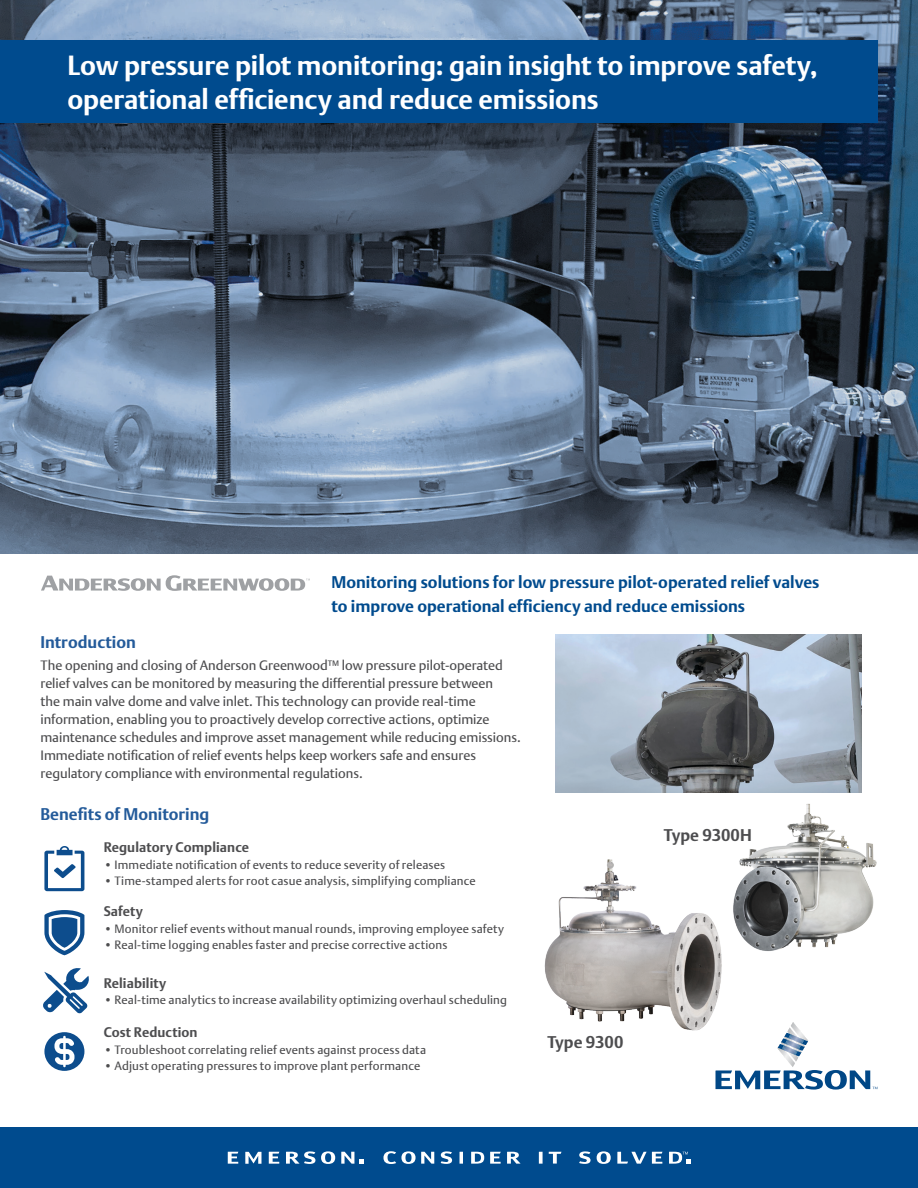
<style>
.page{position:relative;width:918px;height:1188px;background:#fff}
.page>*{position:absolute;margin:0;border:0;box-sizing:border-box;transform-origin:0 0}
.t1{font:700 27px/33.8px "DTL Argo T";letter-spacing:-.005em;color:#fff}
.t2{font:700 16.5px/24px "DTL Argo T";color:#004b8e}
.t3{font:700 16.5px "DTL Argo T";color:#245b9a}
.t4{font:700 16.5px "DTL Argo T";color:#4d4d4f}
.t5{font:13.5px/18px "DTL Argo T";color:#4d4d4f}
.t6{font:700 13.5px "DTL Argo T";letter-spacing:.01em;color:#4d4d4f}
.t7{font:12px "DTL Argo T";letter-spacing:.015em;color:#4d4d4f}
</style>
<div class="page">
<div style="left:0;top:1127px;width:918px;height:61px;background:#004b8e"></div>
<svg style="left:0;top:0;width:918px;height:554px;background:#54687e"></svg>
<svg style="left:716px;top:1022px;width:162px;height:68px"></svg>
<svg style="left:269px;top:1152px;width:10px;height:12px"></svg>
<svg style="left:228px;top:1152px;width:10px;height:12px"></svg>
<svg style="left:245px;top:1152px;width:16px;height:12px"></svg>
<svg style="left:286px;top:1151px;width:49px;height:13px"></svg>
<svg style="left:507px;top:1152px;width:14px;height:12px"></svg>
<svg style="left:597px;top:1151px;width:14px;height:13px"></svg>
<svg style="left:490px;top:1152px;width:11px;height:12px"></svg>
<svg style="left:441px;top:1151px;width:11px;height:13px"></svg>
<svg style="left:579px;top:1151px;width:12px;height:13px"></svg>
<svg style="left:460px;top:1152px;width:3px;height:12px"></svg>
<svg style="left:539px;top:1152px;width:4px;height:12px"></svg>
<svg style="left:549px;top:1152px;width:13px;height:12px"></svg>
<svg style="left:617px;top:1152px;width:46px;height:12px"></svg>
<svg style="left:471px;top:1152px;width:13px;height:12px"></svg>
<svg style="left:383px;top:1151px;width:51px;height:13px"></svg>
<svg style="left:341px;top:1152px;width:23px;height:12px"></svg>
<svg style="left:669px;top:1152px;width:21px;height:12px"></svg>
<div style="left:0;top:40px;width:878px;height:83px;background:#004b8e"></div>
<svg style="left:41px;top:575px;width:269px;height:16px"></svg>
<svg style="left:44px;top:846px;width:40px;height:45px"></svg>
<svg style="left:44px;top:910px;width:40px;height:45px"></svg>
<svg style="left:43px;top:968px;width:46px;height:46px"></svg>
<svg style="left:44px;top:1032px;width:40px;height:39px"></svg>
<img style="left:555px;top:635px;width:306px;height:158px">
<img style="left:544px;top:859px;width:187px;height:176px">
<img style="left:706px;top:803px;width:171px;height:156px">
<h1 class="t1" style="left:68px;top:48px;width:752px">Low pressure pilot monitoring: gain insight to improve safety, operational efficiency and reduce emissions</h1>
<p class="t3" style="left:40px;top:632px;width:97px">Introduction</p>
<p class="t2" style="left:332px;top:570px;width:490px">Monitoring solutions for low pressure pilot-operated relief valves to improve operational efficiency and reduce emissions</p>
<p class="t5" style="left:40px;top:656px;width:482px">The opening and closing of Anderson Greenwood™ low pressure pilot-operated relief valves can be monitored by measuring the differential pressure between<br>the main valve dome and valve inlet. This technology can provide real-time information, enabling you to proactively develop corrective actions, optimize maintenance schedules and improve asset management while reducing emissions.<br>Immediate notification of relief events helps keep workers safe and ensures regulatory compliance with environmental regulations.</p>
<p class="t3" style="left:40px;top:804px;width:170px">Benefits of Monitoring</p>
<p class="t6" style="left:104px;top:839px;width:147px">Regulatory Compliance</p>
<p class="t7" style="left:104px;top:857px;width:343px">• Immediate notification of events to reduce severity of releases</p>
<p class="t7" style="left:104px;top:874px;width:374px">• Time-stamped alerts for root casue analysis, simplifying compliance</p>
<p class="t6" style="left:104px;top:903px;width:41px">Safety</p>
<p class="t7" style="left:104px;top:921px;width:402px">• Monitor relief events without manual rounds, improving employee safety</p>
<p class="t7" style="left:104px;top:938px;width:345px">• Real-time logging enables faster and precise corrective actions</p>
<p class="t6" style="left:104px;top:975px;width:64px">Reliability</p>
<p class="t7" style="left:104px;top:993px;width:405px">• Real-time analytics to increase availability optimizing overhaul scheduling</p>
<p class="t6" style="left:104px;top:1025px;width:95px">Cost Reduction</p>
<p class="t7" style="left:104px;top:1042px;width:324px">• Troubleshoot correlating relief events against process data</p>
<p class="t7" style="left:104px;top:1059px;width:318px">• Adjust operating pressures to improve plant performance</p>
<p class="t4" style="left:664px;top:825px;width:89px">Type 9300H</p>
<p class="t4" style="left:547px;top:1032px;width:78px">Type 9300</p>
</div>
